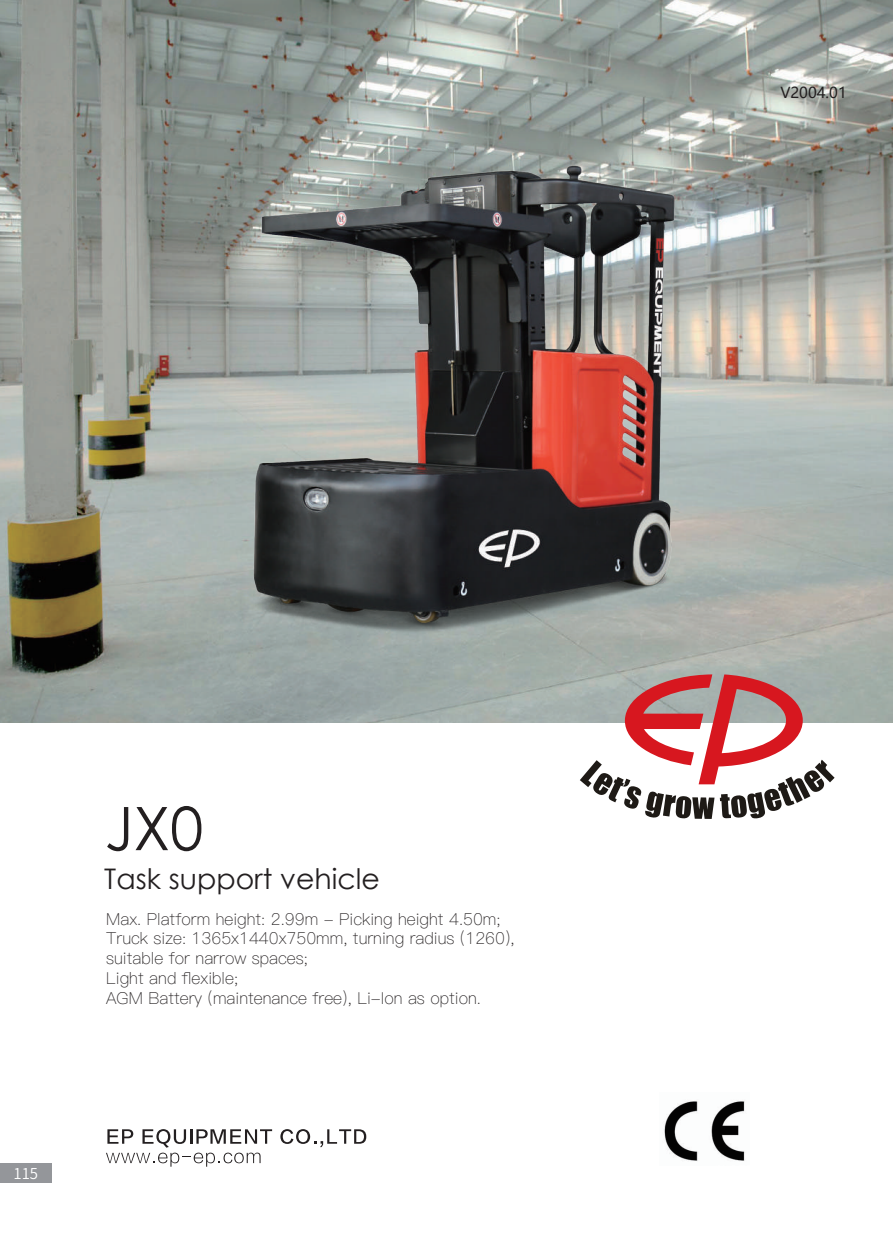
<style>
.page{position:relative;width:893px;height:1238px;background:#fff}
.page>*{position:absolute;margin:0;border:0;box-sizing:border-box;transform-origin:0 0}
.t1{font:60px "Century Gothic";color:#231f20}
.t2{font:28.35px "Century Gothic";color:#231f20}
.t3{font:16.5px/19.8px "Ping Fang SC Light";color:#231f20}
.t4{font:15px "Microsoft Ya Hei";color:#231f20}
.t5{font:15px "Source Han Sans CN";color:#fff}
</style>
<div class="page">
<img style="left:0;top:0;width:893px;height:722px">
<svg style="left:280px;top:1129px;width:86px;height:18px"></svg>
<svg style="left:106px;top:1129px;width:166px;height:37px"></svg>
<img style="left:664px;top:1101px;width:81px;height:60px">
<svg style="left:580px;top:703px;width:255px;height:115px"></svg>
<img style="left:100px;top:122px;width:774px;height:581px">
<div style="left:0;top:1162px;width:51px;height:20px;background:#94969a"></div>
<p class="t4" style="left:780px;top:83px;width:68px">V2004.01</p>
<p class="t5" style="left:13px;top:1164px;width:26px">115</p>
<h1 class="t1" style="left:105px;top:786px;width:100px">JX0</h1>
<h2 class="t2" style="left:104px;top:859px;width:277px">Task support vehicle</h2>
<p class="t3" style="left:106px;top:908px;width:410px">Max. Platform height: 2.99m - Picking height 4.50m; Truck size: 1365x1440x750mm, turning radius (1260), suitable for narrow spaces;<br>Light and flexible;<br>AGM Battery (maintenance free), Li-Ion as option.</p>
</div>
